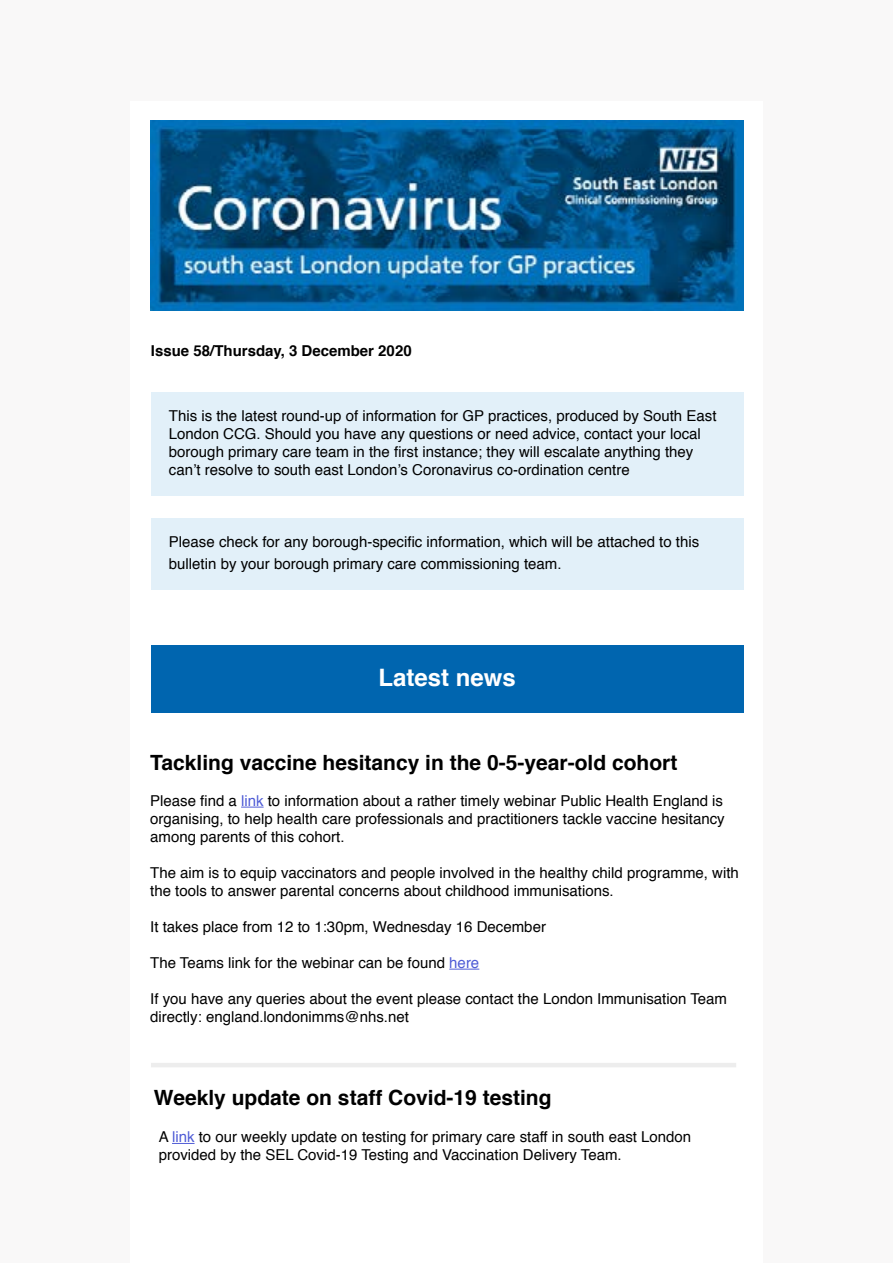
<style>
.page{position:relative;width:893px;height:1263px;background:#fff}
.page>*{position:absolute;margin:0;border:0;box-sizing:border-box;transform-origin:0 0}
.t1{font:700 24px "Helvetica";color:#fff}
.t2{font:700 21px "Helvetica";color:#000}
.t3{font:15px/18px "Helvetica";color:#000}
.t4{font:700 15px "Helvetica";color:#000}
.s1{color:#4f5cd6}
</style>
<div class="page">
<img style="left:151px;top:120px;width:592px;height:190px">
<div style="left:0;top:0;width:129px;height:1263px;background:#f9f8f8"></div>
<div style="left:764px;top:0;width:129px;height:1263px;background:#f9f8f8"></div>
<div style="left:129px;top:1px;width:635px;height:100px;background:#f9f8f8"></div>
<div style="left:151px;top:392px;width:592px;height:103px;background:#e2f0f9"></div>
<div style="left:151px;top:518px;width:592px;height:72px;background:#e2f0f9"></div>
<div style="left:151px;top:645px;width:592px;height:67px;background:#0065af"></div>
<svg style="left:172px;top:1143px;width:23px;height:1px"></svg>
<hr style="left:151px;top:1063px;width:585px;height:4px;background:#ededed">
<svg style="left:241px;top:807px;width:23px;height:1px"></svg>
<hr style="left:449px;top:969px;width:30px;height:1px;background:#4f5cd6">
<p class="t4" style="left:151px;top:339px;width:262px">Issue 58/Thursday, 3 December 2020</p>
<p class="t3" style="left:169px;top:407px;width:549px">This is the latest round-up of information for GP practices, produced by South East London CCG. Should you have any questions or need advice, contact your local borough primary care team in the first instance; they will escalate anything they can’t resolve to south east London’s Coronavirus co-ordination centre</p>
<p class="t3" style="left:169px;top:532px;width:532px;line-height:21.6px">Please check for any borough-specific information, which will be attached to this bulletin by your borough primary care commissioning team.</p>
<h1 class="t1" style="left:379px;top:658px;width:139px">Latest news</h1>
<h2 class="t2" style="left:150px;top:746px;width:529px">Tackling vaccine hesitancy in the 0-5-year-old cohort</h2>
<p class="t3" style="left:150px;top:792px;width:576px;text-align:justify">Please find a <span class="s1">link</span> to information about a rather timely webinar Public Health England is organising, to help health care professionals and practitioners tackle vaccine hesitancy among parents of this cohort.</p>
<p class="t3" style="left:150px;top:864px;width:590px">The aim is to equip vaccinators and people involved in the healthy child programme, with the tools to answer parental concerns about childhood immunisations.</p>
<p class="t3" style="left:150px;top:918px;width:397px">It takes place from 12 to 1:30pm, Wednesday 16 December</p>
<p class="t3" style="left:150px;top:954px;width:331px">The Teams link for the webinar can be found <span class="s1">here</span></p>
<p class="t3" style="left:150px;top:990px;width:578px">If you have any queries about the event please contact the London Immunisation Team directly: england.londonimms@nhs.net</p>
<h2 class="t2" style="left:154px;top:1080px;width:399px">Weekly update on staff Covid-19 testing</h2>
<p class="t3" style="left:159px;top:1128px;width:534px">A <span class="s1">link</span> to our weekly update on testing for primary care staff in south east London provided by the SEL Covid-19 Testing and Vaccination Delivery Team.</p>
</div>
